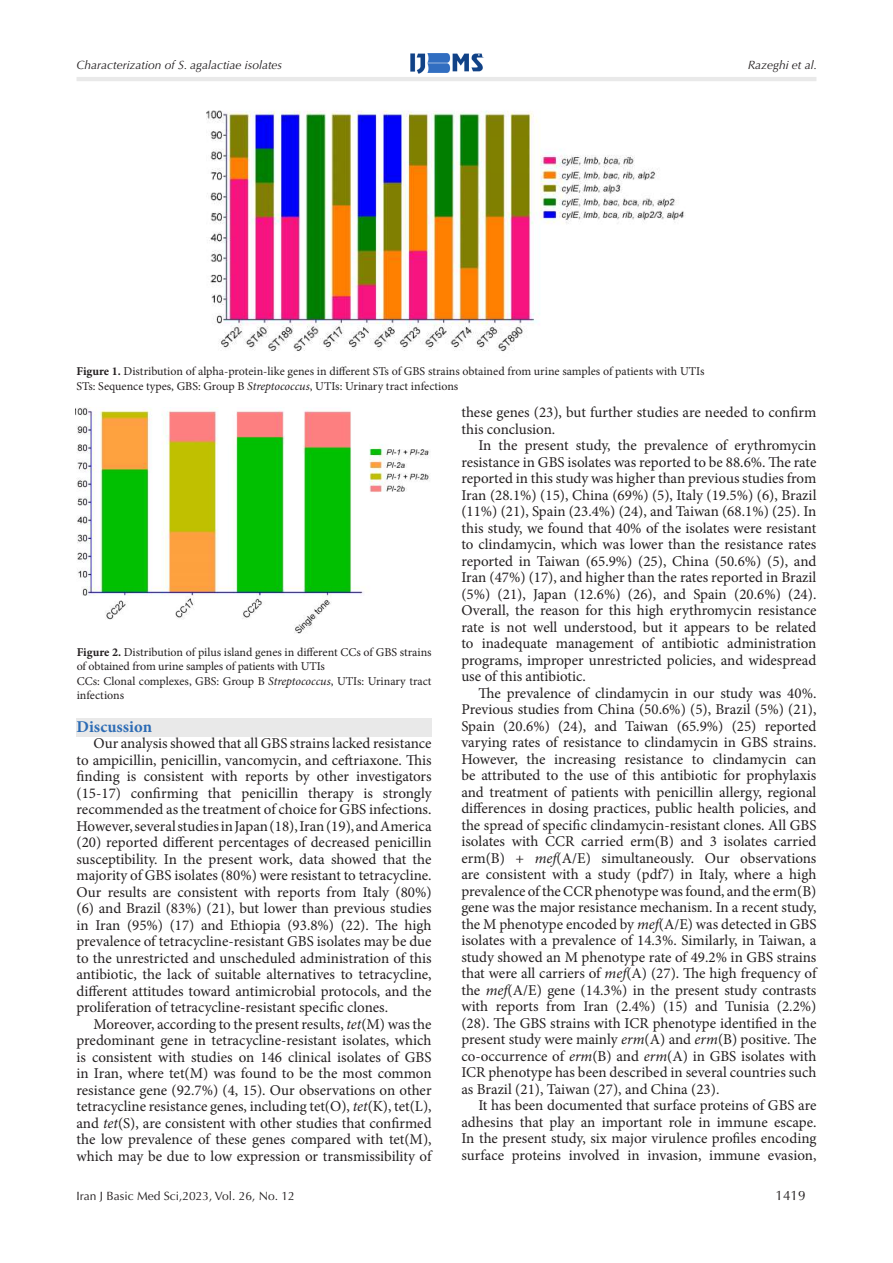
<style>
.page{position:relative;width:893px;height:1263px;background:#fff}
.page>*{position:absolute;margin:0;border:0;box-sizing:border-box;transform-origin:0 0}
.t1{font:700 16.5px "Minion Pro";color:#2d6cb5}
.t2{font:15px/16.5px "Minion Pro";color:#231f20;text-align:justify}
.t3{font:13.5px "Optima LT Std";color:#231f20}
.t4{font:12px/14.4px "Minion Pro";letter-spacing:-.005em;color:#231f20}
.t5{font:italic 12px "Optima LT Std";color:#231f20}
.t6{font:12px "Optima LT Std";color:#231f20}
.s1{font-weight:700}
.s2{font-style:italic}
</style>
<div class="page">
<img style="left:410px;top:53px;width:74px;height:21px">
<hr style="left:77px;top:77px;width:739px;height:4px;background:#e9e9e9">
<div style="left:77px;top:718px;width:355px;height:19px;background:#e9e9e9"></div>
<img style="left:206px;top:110px;width:478px;height:242px">
<img style="left:75px;top:407px;width:355px;height:227px">
<p class="t5" style="left:77px;top:58px;width:207px">Characterization of S. agalactiae isolates</p>
<p class="t5" style="left:748px;top:58px;width:71px">Razeghi et al.</p>
<p class="t4" style="left:77px;top:364px;width:629px"><span class="s1">Figure 1.</span> Distribution of alpha-protein-like genes in different STs of GBS strains obtained from urine samples of patients with UTIs</p>
<p class="t4" style="left:77px;top:379px;width:383px">STs: Sequence types, GBS: Group B <span class="s2">Streptococcus</span>, UTIs: Urinary tract infections</p>
<p class="t4" style="left:77px;top:645px;width:356px"><span class="s1">Figure 2.</span> Distribution of pilus island genes in different CCs of GBS strains of obtained from urine samples of patients with UTIs</p>
<p class="t4" style="left:77px;top:674px;width:356px">CCs: Clonal complexes, GBS: Group B <span class="s2">Streptococcus</span>, UTIs: Urinary tract infections</p>
<p class="t1" style="left:77px;top:715px;width:77px">Discussion</p>
<p class="t2" style="left:77px;top:735px;width:357px;text-indent:17px">Our analysis showed that all GBS strains lacked resistance to ampicillin, penicillin, vancomycin, and ceftriaxone. This finding is consistent with reports by other investigators (15-17) confirming that penicillin therapy is strongly recommended as the treatment of choice for GBS infections.<br>However, several studies in Japan (18), Iran (19), and America (20) reported different percentages of decreased penicillin susceptibility. In the present work, data showed that the majority of GBS isolates (80%) were resistant to tetracycline.<br>Our results are consistent with reports from Italy (80%) (6) and Brazil (83%) (21), but lower than previous studies in Iran (95%) (17) and Ethiopia (93.8%) (22). The high prevalence of tetracycline-resistant GBS isolates may be due to the unrestricted and unscheduled administration of this antibiotic, the lack of suitable alternatives to tetracycline, different attitudes toward antimicrobial protocols, and the proliferation of tetracycline-resistant specific clones.</p>
<p class="t2" style="left:77px;top:1015px;width:357px;text-indent:17px">Moreover, according to the present results, <span class="s2">tet</span>(M) was the predominant gene in tetracycline-resistant isolates, which is consistent with studies on 146 clinical isolates of GBS in Iran, where tet(M) was found to be the most common resistance gene (92.7%) (4, 15). Our observations on other tetracycline resistance genes, including tet(O), <span class="s2">tet</span>(K), tet(L), and <span class="s2">tet</span>(S), are consistent with other studies that confirmed the low prevalence of these genes compared with tet(M), which may be due to low expression or transmissibility of</p>
<p class="t2" style="left:461px;top:404px;width:357px">these genes (23), but further studies are needed to confirm this conclusion.</p>
<p class="t2" style="left:461px;top:437px;width:357px;text-indent:17px">In the present study, the prevalence of erythromycin resistance in GBS isolates was reported to be 88.6%. The rate reported in this study was higher than previous studies from Iran (28.1%) (15), China (69%) (5), Italy (19.5%) (6), Brazil (11%) (21), Spain (23.4%) (24), and Taiwan (68.1%) (25). In this study, we found that 40% of the isolates were resistant to clindamycin, which was lower than the resistance rates reported in Taiwan (65.9%) (25), China (50.6%) (5), and Iran (47%) (17), and higher than the rates reported in Brazil (5%) (21), Japan (12.6%) (26), and Spain (20.6%) (24).<br>Overall, the reason for this high erythromycin resistance rate is not well understood, but it appears to be related to inadequate management of antibiotic administration programs, improper unrestricted policies, and widespread use of this antibiotic.</p>
<p class="t2" style="left:461px;top:685px;width:357px;text-indent:17px">The prevalence of clindamycin in our study was 40%.<br>Previous studies from China (50.6%) (5), Brazil (5%) (21), Spain (20.6%) (24), and Taiwan (65.9%) (25) reported varying rates of resistance to clindamycin in GBS strains.<br>However, the increasing resistance to clindamycin can be attributed to the use of this antibiotic for prophylaxis and treatment of patients with penicillin allergy, regional differences in dosing practices, public health policies, and the spread of specific clindamycin-resistant clones. All GBS isolates with CCR carried erm(B) and 3 isolates carried erm(B) + <span class="s2">mef</span>(A/E) simultaneously. Our observations are consistent with a study (pdf7) in Italy, where a high prevalence of the CCR phenotype was found, and the erm(B) gene was the major resistance mechanism. In a recent study, the M phenotype encoded by <span class="s2">mef</span>(A/E) was detected in GBS isolates with a prevalence of 14.3%. Similarly, in Taiwan, a study showed an M phenotype rate of 49.2% in GBS strains that were all carriers of <span class="s2">mef</span>(A) (27). The high frequency of the <span class="s2">mef</span>(A/E) gene (14.3%) in the present study contrasts with reports from Iran (2.4%) (15) and Tunisia (2.2%) (28). The GBS strains with ICR phenotype identified in the present study were mainly <span class="s2">erm</span>(A) and <span class="s2">erm</span>(B) positive. The co-occurrence of <span class="s2">erm</span>(B) and <span class="s2">erm</span>(A) in GBS isolates with ICR phenotype has been described in several countries such as Brazil (21), Taiwan (27), and China (23).</p>
<p class="t2" style="left:461px;top:1097px;width:357px;text-indent:17px">It has been documented that surface proteins of GBS are adhesins that play an important role in immune escape.<br>In the present study, six major virulence profiles encoding surface proteins involved in invasion, immune evasion,</p>
<p class="t6" style="left:77px;top:1188px;width:220px">Iran J Basic Med Sci,2023, Vol. 26, No. 12</p>
<p class="t3" style="left:776px;top:1187px;width:32px">1419</p>
</div>
